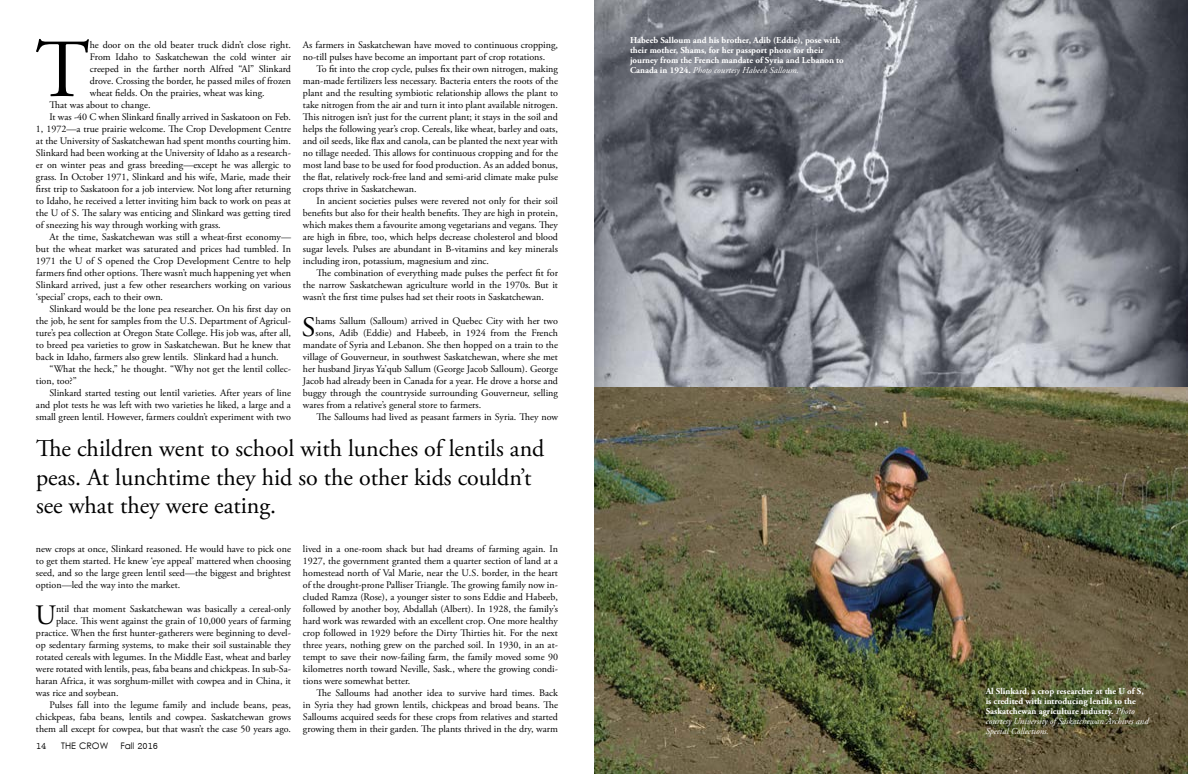
<style>
.page{position:relative;width:1188px;height:774px;background:#fff}
.page>*{position:absolute;margin:0;border:0;box-sizing:border-box;transform-origin:0 0}
.t1{font:82.4px "Adobe Garamond Pro";color:#000}
.t2{font:28.1px "Adobe Garamond Pro";color:#000}
.t3{font:24px/28.8px "Adobe Garamond Pro";color:#000}
.t4{font:10px/12px "Adobe Garamond Pro";color:#000;text-align:justify}
.t5{font:700 9px/10px "Adobe Garamond Pro";color:#fff}
.t6{font:9px "Levenim";color:#000}
.s1{font-weight:400;font-style:italic}
</style>
<div class="page">
<img style="left:594px;top:0;width:594px;height:774px">
<h1 class="t1" style="left:35px;top:20px;width:56px">T</h1>
<p class="t4" style="left:90px;top:39px;width:203px">he door on the old beater truck didn’t close right.</p>
<p class="t4" style="left:90px;top:51px;width:203px">From Idaho to Saskatchewan the cold winter air</p>
<p class="t4" style="left:90px;top:63px;width:203px">creeped in the farther north Alfred “Al” Slinkard</p>
<p class="t4" style="left:90px;top:75px;width:203px">drove. Crossing the border, he passed miles of frozen</p>
<p class="t4" style="left:90px;top:87px;width:176px">wheat fields. On the prairies, wheat was king.</p>
<p class="t4" style="left:49px;top:99px;width:103px">That was about to change.</p>
<p class="t4" style="left:49px;top:111px;width:243px">It was -40 C when Slinkard finally arrived in Saskatoon on Feb.</p>
<p class="t4" style="left:36px;top:123px;width:256px">1, 1972—a true prairie welcome. The Crop Development Centre</p>
<p class="t4" style="left:36px;top:135px;width:256px">at the University of Saskatchewan had spent months courting him.</p>
<p class="t4" style="left:36px;top:147px;width:256px">Slinkard had been working at the University of Idaho as a research-</p>
<p class="t4" style="left:36px;top:159px;width:256px">er on winter peas and grass breeding—except he was allergic to</p>
<p class="t4" style="left:36px;top:171px;width:256px">grass. In October 1971, Slinkard and his wife, Marie, made their</p>
<p class="t4" style="left:36px;top:183px;width:257px">first trip to Saskatoon for a job interview. Not long after returning</p>
<p class="t4" style="left:36px;top:195px;width:256px">to Idaho, he received a letter inviting him back to work on peas at</p>
<p class="t4" style="left:36px;top:207px;width:256px">the U of S. The salary was enticing and Slinkard was getting tired</p>
<p class="t4" style="left:36px;top:219px;width:186px">of sneezing his way through working with grass.</p>
<p class="t4" style="left:49px;top:231px;width:243px">At the time, Saskatchewan was still a wheat-first economy—</p>
<p class="t4" style="left:36px;top:243px;width:257px">but the wheat market was saturated and prices had tumbled. In</p>
<p class="t4" style="left:36px;top:255px;width:257px">1971 the U of S opened the Crop Development Centre to help</p>
<p class="t4" style="left:36px;top:267px;width:256px">farmers find other options. There wasn’t much happening yet when</p>
<p class="t4" style="left:36px;top:279px;width:257px">Slinkard arrived, just a few other researchers working on various</p>
<p class="t4" style="left:36px;top:291px;width:129px">‘special’ crops, each to their own.</p>
<p class="t4" style="left:49px;top:303px;width:243px">Slinkard would be the lone pea researcher. On his first day on</p>
<p class="t4" style="left:36px;top:315px;width:256px">the job, he sent for samples from the U.S. Department of Agricul-</p>
<p class="t4" style="left:36px;top:327px;width:257px">ture’s pea collection at Oregon State College. His job was, after all,</p>
<p class="t4" style="left:36px;top:339px;width:257px">to breed pea varieties to grow in Saskatchewan. But he knew that</p>
<p class="t4" style="left:36px;top:351px;width:244px">back in Idaho, farmers also grew lentils. Slinkard had a hunch.</p>
<p class="t4" style="left:49px;top:363px;width:243px">“What the heck,” he thought. “Why not get the lentil collec-</p>
<p class="t4" style="left:36px;top:375px;width:42px">tion, too?”</p>
<p class="t4" style="left:49px;top:387px;width:243px">Slinkard started testing out lentil varieties. After years of line</p>
<p class="t4" style="left:36px;top:399px;width:256px">and plot tests he was left with two varieties he liked, a large and a</p>
<p class="t4" style="left:36px;top:411px;width:257px">small green lentil. However, farmers couldn’t experiment with two</p>
<p class="t4" style="left:303px;top:39px;width:257px">As farmers in Saskatchewan have moved to continuous cropping, no-till pulses have become an important part of crop rotations.</p>
<p class="t4" style="left:303px;top:63px;width:257px;text-indent:14px">To fit into the crop cycle, pulses fix their own nitrogen, making man-made fertilizers less necessary. Bacteria enters the roots of the plant and the resulting symbiotic relationship allows the plant to take nitrogen from the air and turn it into plant available nitrogen.<br>This nitrogen isn’t just for the current plant; it stays in the soil and helps the following year’s crop. Cereals, like wheat, barley and oats, and oil seeds, like flax and canola, can be planted the next year with no tillage needed. This allows for continuous cropping and for the most land base to be used for food production. As an added bonus, the flat, relatively rock-free land and semi-arid climate make pulse crops thrive in Saskatchewan.</p>
<p class="t4" style="left:303px;top:195px;width:257px;text-indent:14px">In ancient societies pulses were revered not only for their soil benefits but also for their health benefits. They are high in protein, which makes them a favourite among vegetarians and vegans. They are high in fibre, too, which helps decrease cholesterol and blood sugar levels. Pulses are abundant in B-vitamins and key minerals including iron, potassium, magnesium and zinc.</p>
<p class="t4" style="left:303px;top:267px;width:256px;text-indent:14px">The combination of everything made pulses the perfect fit for the narrow Saskatchewan agriculture world in the 1970s. But it wasn’t the first time pulses had set their roots in Saskatchewan.</p>
<h2 class="t2" style="left:302px;top:310px;width:15px">S</h2>
<p class="t4" style="left:316px;top:315px;width:244px">hams Sallum (Salloum) arrived in Quebec City with her two</p>
<p class="t4" style="left:316px;top:327px;width:244px">sons, Adib (Eddie) and Habeeb, in 1924 from the French</p>
<p class="t4" style="left:303px;top:339px;width:257px">mandate of Syria and Lebanon. She then hopped on a train to the</p>
<p class="t4" style="left:303px;top:351px;width:257px">village of Gouverneur, in southwest Saskatchewan, where she met</p>
<p class="t4" style="left:303px;top:363px;width:257px">her husband Jiryas Ya’qub Sallum (George Jacob Salloum). George</p>
<p class="t4" style="left:303px;top:375px;width:257px">Jacob had already been in Canada for a year. He drove a horse and</p>
<p class="t4" style="left:303px;top:387px;width:256px">buggy through the countryside surrounding Gouverneur, selling</p>
<p class="t4" style="left:303px;top:399px;width:180px">wares from a relative’s general store to farmers.</p>
<p class="t4" style="left:316px;top:411px;width:243px">The Salloums had lived as peasant farmers in Syria. They now</p>
<h3 class="t3" style="left:36px;top:435px;width:510px">The children went to school with lunches of lentils and peas. At lunchtime they hid so the other kids couldn’t see what they were eating.</h3>
<p class="t4" style="left:36px;top:543px;width:257px">new crops at once, Slinkard reasoned. He would have to pick one to get them started. He knew ‘eye appeal’ mattered when choosing seed, and so the large green lentil seed—the biggest and brightest option—led the way into the market.</p>
<h2 class="t2" style="left:35px;top:598px;width:22px">U</h2>
<p class="t4" style="left:56px;top:603px;width:236px">ntil that moment Saskatchewan was basically a cereal-only</p>
<p class="t4" style="left:56px;top:615px;width:236px">place. This went against the grain of 10,000 years of farming</p>
<p class="t4" style="left:36px;top:627px;width:256px">practice. When the first hunter-gatherers were beginning to devel-</p>
<p class="t4" style="left:36px;top:639px;width:256px">op sedentary farming systems, to make their soil sustainable they</p>
<p class="t4" style="left:36px;top:651px;width:257px">rotated cereals with legumes. In the Middle East, wheat and barley</p>
<p class="t4" style="left:36px;top:663px;width:256px">were rotated with lentils, peas, faba beans and chickpeas. In sub-Sa-</p>
<p class="t4" style="left:36px;top:675px;width:256px">haran Africa, it was sorghum-millet with cowpea and in China, it</p>
<p class="t4" style="left:36px;top:687px;width:84px">was rice and soybean.</p>
<p class="t4" style="left:49px;top:699px;width:243px">Pulses fall into the legume family and include beans, peas,</p>
<p class="t4" style="left:36px;top:711px;width:256px">chickpeas, faba beans, lentils and cowpea. Saskatchewan grows</p>
<p class="t4" style="left:36px;top:723px;width:257px">them all except for cowpea, but that wasn’t the case 50 years ago.</p>
<p class="t6" style="left:36px;top:741px;width:12px">14</p>
<p class="t6" style="left:61px;top:741px;width:49px">THE CROW</p>
<p class="t6" style="left:120px;top:741px;width:39px">Fall 2016</p>
<p class="t4" style="left:303px;top:543px;width:257px">lived in a one-room shack but had dreams of farming again. In 1927, the government granted them a quarter section of land at a homestead north of Val Marie, near the U.S. border, in the heart of the drought-prone Palliser Triangle. The growing family now in&shy;cluded Ramza (Rose), a younger sister to sons Eddie and Habeeb, followed by another boy, Abdallah (Albert). In 1928, the family’s hard work was rewarded with an excellent crop. One more healthy crop followed in 1929 before the Dirty Thirties hit. For the next three years, nothing grew on the parched soil. In 1930, in an at&shy;tempt to save their now-failing farm, the family moved some 90 kilometres north toward Neville, Sask., where the growing condi&shy;tions were somewhat better.</p>
<p class="t4" style="left:303px;top:687px;width:257px;text-indent:14px">The Salloums had another idea to survive hard times. Back in Syria they had grown lentils, chickpeas and broad beans. The Salloums acquired seeds for these crops from relatives and started growing them in their garden. The plants thrived in the dry, warm</p>
<p class="t5" style="left:630px;top:35px;width:215px">Habeeb Salloum and his brother, Adib (Eddie), pose with their mother, Shams, for her passport photo for their journey from the French mandate of Syria and Lebanon to Canada in 1924. <span class="s1">Photo courtesy Habeeb Salloum.</span></p>
<p class="t5" style="left:986px;top:687px;width:164px">Al Slinkard, a crop researcher at the U of S, is credited with introducing lentils to the Saskatchewan agriculture industry. <span class="s1">Photo courtesy University of Saskatchewan Archives and Special Collections.</span></p>
</div>
